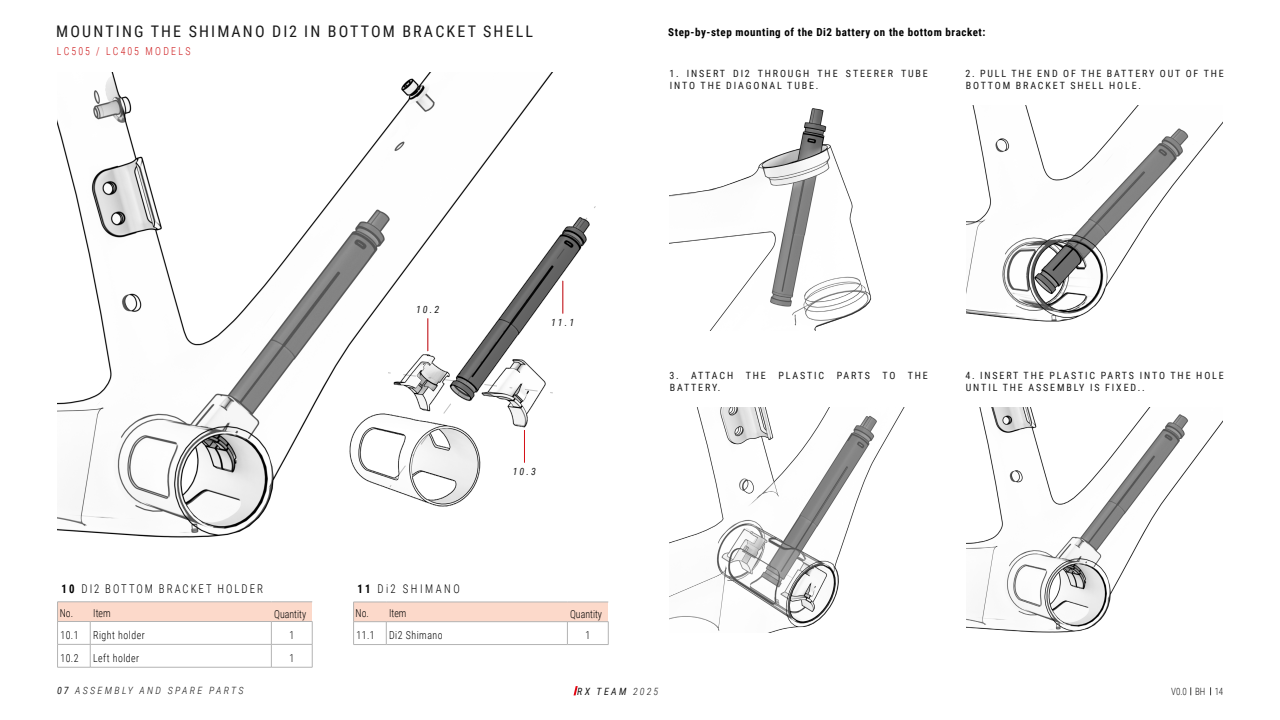
<style>
.page{position:relative;width:1280px;height:720px;background:#fff}
.page>*{position:absolute;margin:0;border:0;box-sizing:border-box;transform-origin:0 0}
.t1{font:16px "Roboto Condensed";letter-spacing:.135em;color:#1a1a1a}
.t2{font:300 12px "Roboto Condensed";letter-spacing:.185em;color:#000;scale:.9 1}
.t3{font:300 12px "Roboto Condensed";letter-spacing:.235em;color:#000;scale:.9 1}
.t4{font:300 11px "Roboto Condensed";letter-spacing:.05em;color:#000;scale:.9 1}
.t5{font:700 11px "Roboto Condensed";letter-spacing:.05em;color:#000}
.t6{font:300 11px "Roboto Condensed";letter-spacing:.235em;color:#cd1719;scale:.9 1}
.t7{font:300 11px "Roboto Condensed";color:#000;scale:.9 1}
.t8{font:10px/12px "Roboto Condensed";letter-spacing:.185em;color:#1a1a1a}
.t9{font:italic 300 10px "Roboto Condensed";letter-spacing:.235em;color:#1a1a1a}
.t10{font:italic 10px "Roboto Condensed";letter-spacing:.235em;color:#1a1a1a}
.t11{font:300 10px "Roboto Condensed";color:#1a1a1a;scale:.9 1}
.s1{font-weight:700}
.s2{font-weight:400}
.s3{font-weight:300}
</style>
<div class="page">
<svg style="left:574px;top:686px;width:4px;height:9px"></svg>
<div style="left:354px;top:602px;width:254px;height:20px;background:#fcd9ca"></div>
<svg style="left:386px;top:623px;width:1px;height:21px"></svg>
<svg style="left:567px;top:623px;width:1px;height:21px"></svg>
<hr style="left:353px;top:644px;width:33px;height:1px;background:#b3b3b3">
<hr style="left:386px;top:644px;width:181px;height:1px;background:#b3b3b3">
<hr style="left:567px;top:644px;width:41px;height:1px;background:#b3b3b3">
<hr style="left:353px;top:602px;width:33px;height:1px;background:#b3b3b3">
<svg style="left:353px;top:603px;width:1px;height:41px"></svg>
<hr style="left:386px;top:602px;width:181px;height:1px;background:#b3b3b3">
<hr style="left:567px;top:602px;width:41px;height:1px;background:#b3b3b3">
<hr style="left:353px;top:622px;width:33px;height:1px;background:#b3b3b3">
<hr style="left:386px;top:622px;width:181px;height:1px;background:#b3b3b3">
<hr style="left:567px;top:622px;width:41px;height:1px;background:#b3b3b3">
<svg style="left:608px;top:622px;width:1px;height:22px"></svg>
<img style="left:966px;top:407px;width:256px;height:225px">
<img style="left:966px;top:105px;width:256px;height:217px">
<img style="left:669px;top:407px;width:236px;height:225px">
<img style="left:669px;top:108px;width:203px;height:222px">
<div style="left:58px;top:602px;width:254px;height:20px;background:#fcd9ca"></div>
<hr style="left:57px;top:644px;width:33px;height:1px;background:#b3b3b3">
<hr style="left:90px;top:644px;width:181px;height:1px;background:#b3b3b3">
<svg style="left:90px;top:622px;width:1px;height:45px"></svg>
<hr style="left:271px;top:644px;width:41px;height:1px;background:#b3b3b3">
<svg style="left:271px;top:622px;width:1px;height:45px"></svg>
<hr style="left:57px;top:667px;width:33px;height:1px;background:#b3b3b3">
<hr style="left:90px;top:667px;width:181px;height:1px;background:#b3b3b3">
<hr style="left:271px;top:667px;width:41px;height:1px;background:#b3b3b3">
<hr style="left:57px;top:602px;width:33px;height:1px;background:#b3b3b3">
<svg style="left:57px;top:603px;width:1px;height:64px"></svg>
<hr style="left:90px;top:602px;width:181px;height:1px;background:#b3b3b3">
<hr style="left:271px;top:602px;width:41px;height:1px;background:#b3b3b3">
<hr style="left:57px;top:621px;width:33px;height:1px;background:#b3b3b3">
<hr style="left:90px;top:621px;width:181px;height:1px;background:#b3b3b3">
<hr style="left:271px;top:621px;width:41px;height:1px;background:#b3b3b3">
<svg style="left:312px;top:622px;width:1px;height:45px"></svg>
<img style="left:57px;top:72px;width:496px;height:466px">
<img style="left:189px;top:127px;width:364px;height:408px">
<svg style="left:377px;top:370px;width:6px;height:24px"></svg>
<svg style="left:383px;top:205px;width:213px;height:291px"></svg>
<hr style="left:428px;top:318px;width:1px;height:33px;background:#d61017">
<hr style="left:524px;top:430px;width:1px;height:33px;background:#d61017">
<hr style="left:563px;top:281px;width:1px;height:33px;background:#d61017">
<h1 class="t1" style="left:56px;top:20px;width:478px">MOUNTING THE SHIMANO DI2 IN BOTTOM BRACKET SHELL</h1>
<p class="t6" style="left:57px;top:43px;width:150px">LC505 / LC405 MODELS</p>
<p class="t5" style="left:668px;top:25px;width:319px">Step-by-step mounting of the Di2 battery on the bottom bracket:</p>
<p class="t8" style="left:670px;top:67px;width:260px">1. INSERT DI2 THROUGH THE STEERER TUBE<br>INTO THE DIAGONAL TUBE.</p>
<p class="t8" style="left:966px;top:67px;width:260px">2. PULL THE END OF THE BATTERY OUT OF THE<br>BOTTOM BRACKET SHELL HOLE.</p>
<p class="t10" style="left:416px;top:302px;width:25px">10.2</p>
<p class="t10" style="left:551px;top:315px;width:25px">11.1</p>
<p class="t10" style="left:513px;top:464px;width:25px">10.3</p>
<p class="t2" style="left:62px;top:581px;width:225px"><span class="s1">10</span> DI2 BOTTOM BRACKET HOLDER</p>
<p class="t4" style="left:60px;top:627px;width:22px">10.1</p>
<p class="t4" style="left:93px;top:627px;width:59px">Right holder</p>
<p class="t4" style="left:289px;top:627px;width:7px">1</p>
<p class="t4" style="left:60px;top:650px;width:22px">10.2</p>
<p class="t4" style="left:93px;top:650px;width:53px">Left holder</p>
<p class="t4" style="left:289px;top:650px;width:7px">1</p>
<p class="t3" style="left:358px;top:581px;width:115px"><span class="s1">11</span> Di2 SHIMANO</p>
<p class="t4" style="left:356px;top:627px;width:22px">11.1</p>
<p class="t4" style="left:389px;top:627px;width:61px">Di2 Shimano</p>
<p class="t4" style="left:585px;top:627px;width:7px">1</p>
<p class="t4" style="left:60px;top:605px;width:58px">No. Item</p>
<p class="t7" style="left:274px;top:606px;width:37px">Quantity</p>
<p class="t4" style="left:356px;top:605px;width:58px">No. Item</p>
<p class="t7" style="left:570px;top:606px;width:37px">Quantity</p>
<p class="t8" style="left:670px;top:369px;width:98px">3. ATTACH THE</p>
<p class="t8" style="left:778px;top:369px;width:47px">PLASTIC</p>
<p class="t8" style="left:837px;top:369px;width:93px">PARTS TO THE</p>
<p class="t8" style="left:670px;top:381px;width:52px">BATTERY.</p>
<p class="t8" style="left:966px;top:369px;width:260px">4. INSERT THE PLASTIC PARTS INTO THE HOLE<br>UNTIL THE ASSEMBLY IS FIXED..</p>
<p class="t9" style="left:57px;top:684px;width:188px"><span class="s2">07</span> ASSEMBLY AND SPARE PARTS</p>
<p class="t10" style="left:577px;top:685px;width:82px">RX TEAM <span class="s3">2025</span></p>
<p class="t11" style="left:1171px;top:685px;width:59px">V0.0 BH 14</p>
</div>
